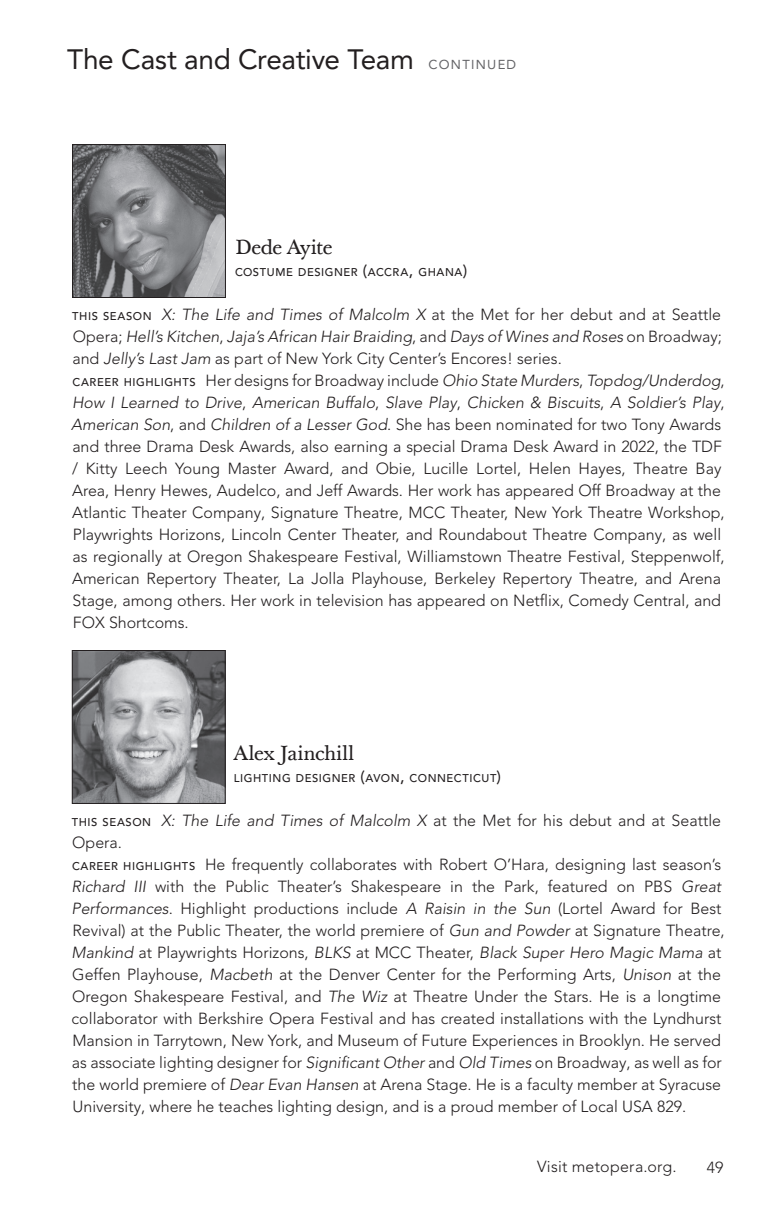
<style>
.page{position:relative;width:774px;height:1224px;background:#fff}
.page>*{position:absolute;margin:0;border:0;box-sizing:border-box;transform-origin:0 0}
.t1{font:28px "Avenir LT Pro";letter-spacing:-.01em;color:#231f20}
.t2{font:20px "Baskerville Ten";letter-spacing:-.015em;color:#231f20}
.t3{font:300 16px/22px "Avenir LT Pro";color:#231f20}
.t4{font:300 16px "Avenir LT Pro";letter-spacing:.02em;color:#231f20}
.t5{font:500 11.2px "Avenir LT Pro";letter-spacing:.05em;color:#231f20}
.s1{font-size:13px;color:#636366}
.s2{font-size:16px}
.s3{font-weight:500;font-size:11.2px}
.s4{font-style:italic}
</style>
<div class="page">
<img style="left:74px;top:652px;width:150px;height:150px">
<div style="left:72px;top:650px;width:154px;height:154px;border:1px solid #231f20"></div>
<img style="left:74px;top:146px;width:150px;height:150px">
<div style="left:72px;top:144px;width:154px;height:154px;border:1px solid #231f20"></div>
<h1 class="t1" style="left:67px;top:42px;width:451px">The Cast and Creative Team <span class="s1">CONTINUED</span></h1>
<p class="t2" style="left:235px;top:235px;width:99px">Dede Ayite</p>
<p class="t5" style="left:235px;top:265px;width:234px">COSTUME DESIGNER <span class="s2">(</span>ACCRA<span class="s2">,</span> GHANA<span class="s2">)</span></p>
<p class="t3" style="left:71px;top:304px;width:655px"><span class="s3">THIS SEASON</span> <span class="s4">X: The Life and Times of Malcolm X</span> at the Met for her debut and at Seattle Opera; <span class="s4">Hell’s Kitchen</span>, <span class="s4">Jaja’s African Hair Braiding</span>, and <span class="s4">Days of Wines and Roses</span> on Broadway; and <span class="s4">Jelly’s Last Jam</span> as part of New York City Center’s Encores! series.<br><span class="s3">CAREER HIGHLIGHTS</span> Her designs for Broadway include <span class="s4">Ohio State Murders</span>, <span class="s4">Topdog/Underdog</span>, <span class="s4">How I Learned to Drive</span>, <span class="s4">American Buffalo</span>, <span class="s4">Slave Play</span>, <span class="s4">Chicken &amp; Biscuits</span>, <span class="s4">A Soldier’s Play</span>, <span class="s4">American Son</span>, and <span class="s4">Children of a Lesser God</span>. She has been nominated for two Tony Awards and three Drama Desk Awards, also earning a special Drama Desk Award in 2022, the TDF / Kitty Leech Young Master Award, and Obie, Lucille Lortel, Helen Hayes, Theatre Bay Area, Henry Hewes, Audelco, and Jeff Awards. Her work has appeared Off Broadway at the Atlantic Theater Company, Signature Theatre, MCC Theater, New York Theatre Workshop, Playwrights Horizons, Lincoln Center Theater, and Roundabout Theatre Company, as well as regionally at Oregon Shakespeare Festival, Williamstown Theatre Festival, Steppenwolf, American Repertory Theater, La Jolla Playhouse, Berkeley Repertory Theatre, and Arena Stage, among others. Her work in television has appeared on Netflix, Comedy Central, and FOX Shortcoms.</p>
<p class="t2" style="left:234px;top:741px;width:122px">Alex Jainchill</p>
<p class="t5" style="left:234px;top:771px;width:269px">LIGHTING DESIGNER <span class="s2">(</span>AVON<span class="s2">,</span> CONNECTICUT<span class="s2">)</span></p>
<p class="t3" style="left:72px;top:810px;width:655px"><span class="s3">THIS SEASON</span> <span class="s4">X: The Life and Times of Malcolm X</span> at the Met for his debut and at Seattle Opera.<br><span class="s3">CAREER HIGHLIGHTS</span> He frequently collaborates with Robert O’Hara, designing last season’s <span class="s4">Richard III</span> with the Public Theater’s Shakespeare in the Park, featured on PBS <span class="s4">Great Performances</span>. Highlight productions include <span class="s4">A Raisin in the Sun</span> (Lortel Award for Best Revival) at the Public Theater, the world premiere of <span class="s4">Gun and Powder</span> at Signature Theatre, <span class="s4">Mankind</span> at Playwrights Horizons, <span class="s4">BLKS</span> at MCC Theater, <span class="s4">Black Super Hero Magic Mama</span> at Geffen Playhouse, <span class="s4">Macbeth</span> at the Denver Center for the Performing Arts, <span class="s4">Unison</span> at the Oregon Shakespeare Festival, and <span class="s4">The Wiz</span> at Theatre Under the Stars. He is a longtime collaborator with Berkshire Opera Festival and has created installations with the Lyndhurst Mansion in Tarrytown, New York, and Museum of Future Experiences in Brooklyn. He served as associate lighting designer for <span class="s4">Significant Other</span> and <span class="s4">Old Times</span> on Broadway, as well as for the world premiere of <span class="s4">Dear Evan Hansen</span> at Arena Stage. He is a faculty member at Syracuse University, where he teaches lighting design, and is a proud member of Local USA 829.</p>
<p class="t4" style="left:537px;top:1157px;width:141px">Visit metopera.org.</p>
<p class="t3" style="left:707px;top:1156px;width:18px">49</p>
</div>
